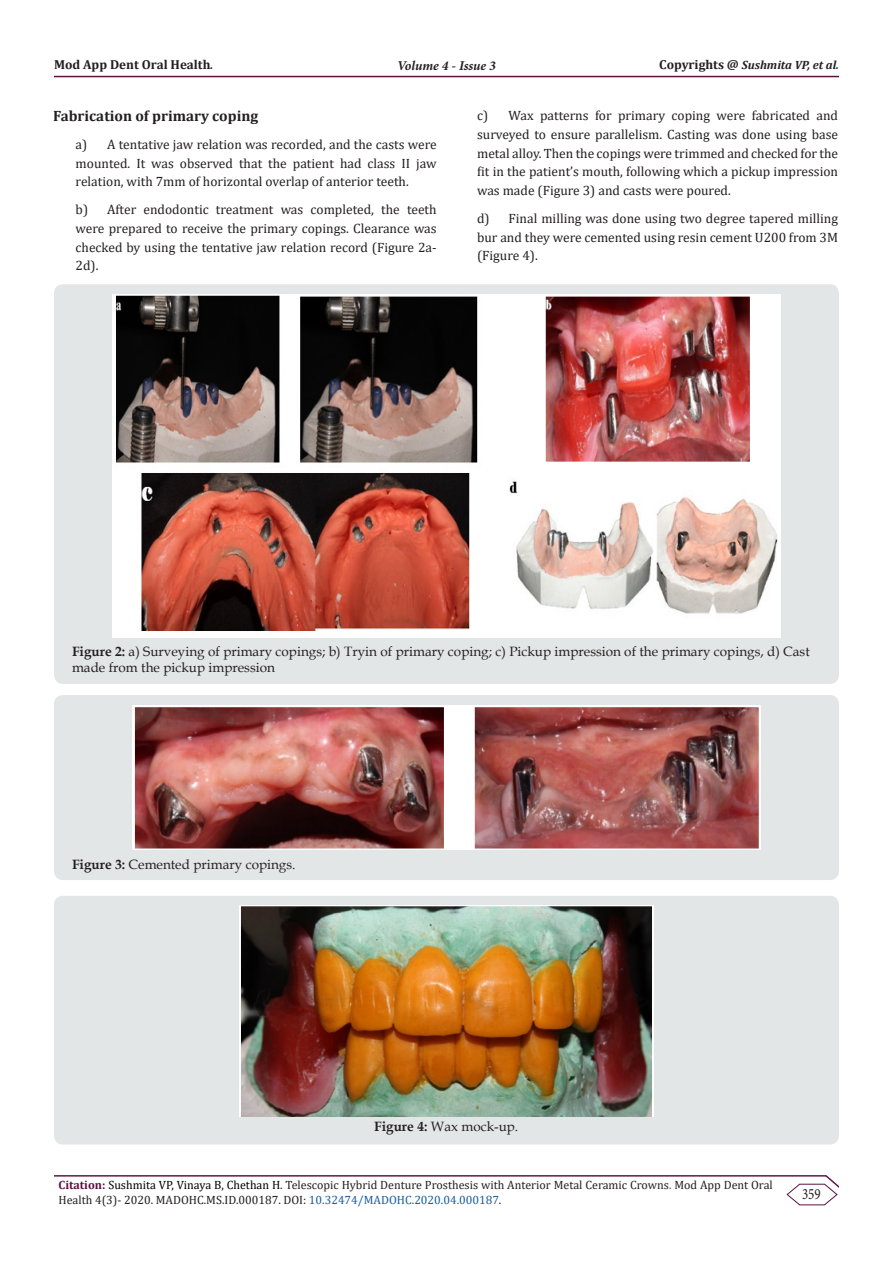
<style>
.page{position:relative;width:893px;height:1263px;background:#fff}
.page>*{position:absolute;margin:0;border:0;box-sizing:border-box;transform-origin:0 0}
.t1{font:15.75px "Minion Pro";color:#231f20;scale:.83 1}
.t2{font:700 15px "Cambria";color:#231f20}
.t3{font:13.5px/18.8px "Cambria";color:#231f20;text-align:justify}
.t4{font:13.5px/16.2px "Book Antiqua";color:#231f20}
.t5{font:italic 700 13.5px "Minion Pro";letter-spacing:-.005em;color:#231f20}
.t6{font:700 13.05px "Cambria";color:#231f20}
.t7{font:12px/15px "Cambria";color:#231f20}
.t8{font:italic 700 12px "Cambria";color:#231f20}
.s1{font-style:italic;font-size:12px}
.s2{font-style:normal;font-size:13.05px}
.s3{font-weight:700}
.s4{font-weight:700;color:#5c1043}
.s5{color:#000}
.s6{color:#175d9e}
</style>
<div class="page">
<hr style="left:54px;top:1175px;width:772px;height:1px;background:#5c1043">
<hr style="left:54px;top:76px;width:785px;height:1px;background:#5c1043">
<svg style="left:787px;top:1175px;width:52px;height:30px"></svg>
<div style="left:54px;top:284px;width:785px;height:400px;background:#e3e6e6;border-radius:9px"></div>
<img style="left:113px;top:294px;width:667px;height:343px">
<div style="left:54px;top:695px;width:785px;height:185px;background:#e3e6e6;border-radius:9px"></div>
<img style="left:132px;top:706px;width:629px;height:144px">
<div style="left:54px;top:896px;width:785px;height:248px;background:#e3e6e6;border-radius:9px"></div>
<img style="left:239px;top:905px;width:415px;height:212px">
<p class="t6" style="left:54px;top:55px;width:161px">Mod App Dent Oral Health<span class="s1">.</span></p>
<p class="t5" style="left:397px;top:56px;width:100px">Volume 4 - Issue 3</p>
<p class="t8" style="left:659px;top:56px;width:181px"><span class="s2">Copyrights @</span> Sushmita VP, et al.</p>
<p class="t2" style="left:53px;top:105px;width:207px">Fabrication of primary coping</p>
<p class="t3" style="left:76px;top:135px;width:362px">a) A tentative jaw relation was recorded, and the casts were mounted. It was observed that the patient had class II jaw relation, with 7mm of horizontal overlap of anterior teeth.</p>
<p class="t3" style="left:76px;top:200px;width:362px">b) After endodontic treatment was completed, the teeth were prepared to receive the primary copings. Clearance was checked by using the tentative jaw relation record (Figure 2a-2d).</p>
<p class="t3" style="left:477px;top:106px;width:362px">c) Wax patterns for primary coping were fabricated and surveyed to ensure parallelism. Casting was done using base metal alloy. Then the copings were trimmed and checked for the fit in the patient’s mouth, following which a pickup impression was made (Figure 3) and casts were poured.</p>
<p class="t3" style="left:477px;top:209px;width:362px">d) Final milling was done using two degree tapered milling bur and they were cemented using resin cement U200 from 3M (Figure 4).</p>
<p class="t4" style="left:72px;top:643px;width:739px"><span class="s3">Figure 2:</span> a) Surveying of primary copings; b) Tryin of primary coping; c) Pickup impression of the primary copings, d) Cast made from the pickup impression</p>
<p class="t4" style="left:72px;top:855px;width:225px"><span class="s3">Figure 3:</span> Cemented primary copings.</p>
<p class="t4" style="left:374px;top:1118px;width:146px"><span class="s3">Figure 4:</span> Wax mock-up.</p>
<p class="t7" style="left:58px;top:1177px;width:716px"><span class="s4">Citation:</span> <span class="s5">Sushmita VP, Vinaya B, Chethan H</span>. Telescopic Hybrid Denture Prosthesis with Anterior Metal Ceramic Crowns<span class="s6">.</span> Mod App Dent Oral<br>Health 4(3)- 2020. MADOHC.MS.ID.000187. DOI: <span class="s6">10.32474/MADOHC.2020.04.000187</span>.</p>
<p class="t1" style="left:802px;top:1183px;width:24px">359</p>
</div>
